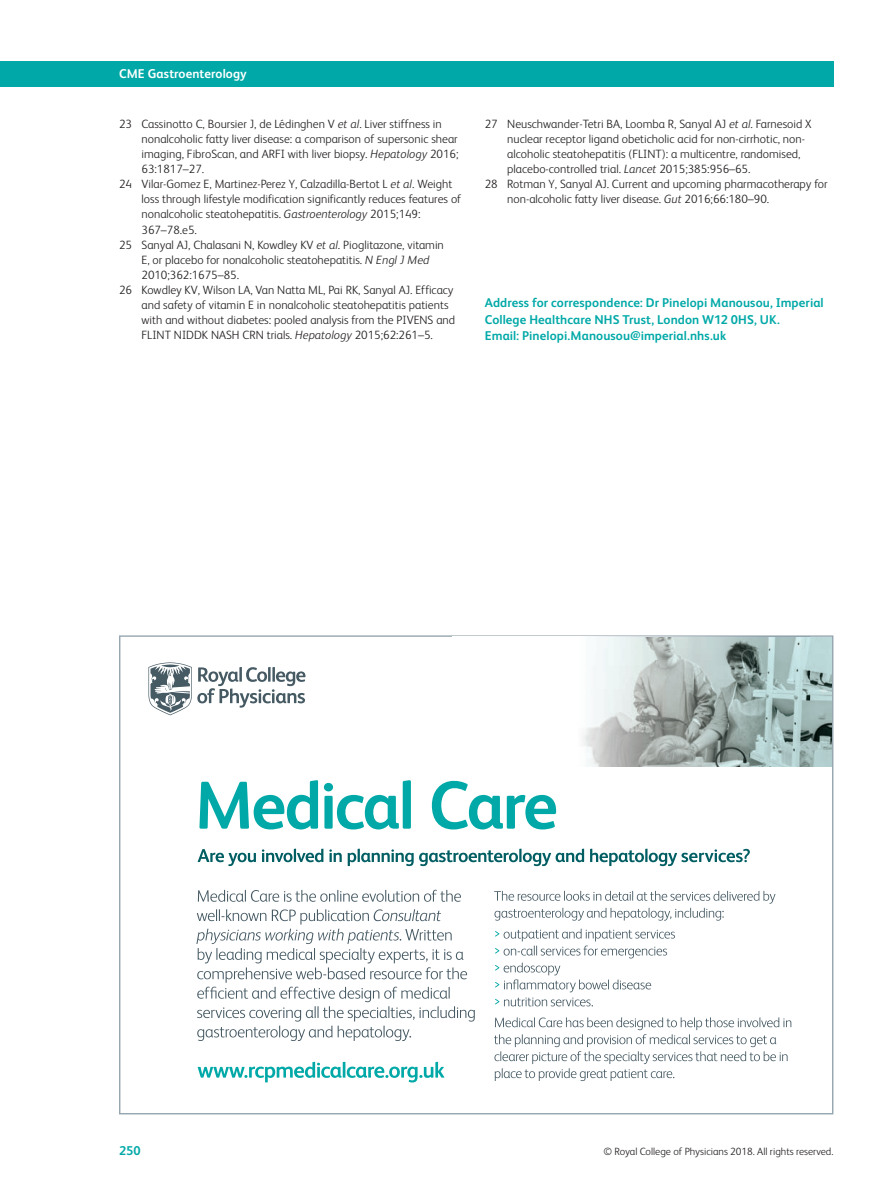
<style>
.page{position:relative;width:893px;height:1191px;background:#fff}
.page>*{position:absolute;margin:0;border:0;box-sizing:border-box;transform-origin:0 0}
.t1{font:700 12.75px/16.5px "FS Albert";letter-spacing:.01em;color:#00a9a7}
.t2{font:700 12.75px "FS Albert";letter-spacing:.005em;color:#fff}
.t3{font:300 12px "FS Albert";color:#231f20}
.t4{font:300 10.5px "FS Albert";color:#231f20}
.s1{font-style:italic}
</style>
<div class="page">
<div style="left:0;top:62px;width:833px;height:25px;background:#00a9a7"></div>
<svg style="left:119px;top:635px;width:714px;height:479px"></svg>
<svg style="left:148px;top:662px;width:157px;height:53px"></svg>
<svg style="left:494px;top:890px;width:281px;height:30px"></svg>
<svg style="left:495px;top:928px;width:180px;height:78px"></svg>
<svg style="left:494px;top:1017px;width:297px;height:64px"></svg>
<svg style="left:199px;top:780px;width:357px;height:49px"></svg>
<svg style="left:198px;top:848px;width:552px;height:18px"></svg>
<svg style="left:198px;top:889px;width:263px;height:12px"></svg>
<svg style="left:196px;top:909px;width:279px;height:132px"></svg>
<svg style="left:198px;top:1061px;width:246px;height:21px"></svg>
<img style="left:810px;top:637px;width:21px;height:129px">
<svg style="left:453px;top:638px;width:357px;height:131px"></svg>
<hr style="left:453px;top:637px;width:357px;height:1px;background:#fff">
<svg style="left:474px;top:637px;width:336px;height:1px"></svg>
<p class="t2" style="left:119px;top:68px;width:129px">CME Gastroenterology</p>
<p class="t3" style="left:119px;top:120px;width:324px">23 Cassinotto C , Boursier J , de Lédinghen V <span class="s1">et al</span> . Liver stiffness in</p>
<p class="t3" style="left:142px;top:135px;width:318px">nonalcoholic fatty liver disease: a comparison of supersonic shear</p>
<p class="t3" style="left:142px;top:150px;width:318px">imaging, FibroScan, and ARFI with liver biopsy . <span class="s1">Hepatology</span> 2016 ;</p>
<p class="t3" style="left:142px;top:165px;width:64px">63 : 1817 – 27 .</p>
<p class="t3" style="left:119px;top:180px;width:335px">24 Vilar-Gomez E , Martinez-Perez Y , Calzadilla-Bertot L <span class="s1">et al</span> . Weight</p>
<p class="t3" style="left:142px;top:195px;width:321px">loss through lifestyle modification significantly reduces features of</p>
<p class="t3" style="left:142px;top:210px;width:281px">nonalcoholic steatohepatitis . <span class="s1">Gastroenterology</span> 2015 ; 149 :</p>
<p class="t3" style="left:142px;top:225px;width:57px">367 – 78.e5 .</p>
<p class="t3" style="left:119px;top:240px;width:326px">25 Sanyal AJ , Chalasani N , Kowdley KV <span class="s1">et al</span> . Pioglitazone, vitamin</p>
<p class="t3" style="left:142px;top:255px;width:289px">E, or placebo for nonalcoholic steatohepatitis . <span class="s1">N Engl J Med</span></p>
<p class="t3" style="left:142px;top:270px;width:99px">2010 ; 362 : 1675 – 85 .</p>
<p class="t3" style="left:119px;top:285px;width:336px">26 Kowdley KV , Wilson LA , Van Natta ML , Pai RK , Sanyal AJ . Efficacy</p>
<p class="t3" style="left:142px;top:300px;width:308px">and safety of vitamin E in nonalcoholic steatohepatitis patients</p>
<p class="t3" style="left:142px;top:315px;width:315px">with and without diabetes: pooled analysis from the PIVENS and</p>
<p class="t3" style="left:142px;top:330px;width:293px">FLINT NIDDK NASH CRN trials . <span class="s1">Hepatology</span> 2015 ; 62 : 261 – 5 .</p>
<p class="t3" style="left:485px;top:120px;width:328px">27 Neuschwander-Tetri BA , Loomba R , Sanyal AJ <span class="s1">et al</span> . Farnesoid X</p>
<p class="t3" style="left:507px;top:135px;width:299px">nuclear receptor ligand obeticholic acid for non-cirrhotic, non-</p>
<p class="t3" style="left:507px;top:150px;width:295px">alcoholic steatohepatitis (FLINT): a multicentre, randomised,</p>
<p class="t3" style="left:507px;top:165px;width:245px">placebo-controlled trial . <span class="s1">Lancet</span> 2015 ; 385 : 956 – 65 .</p>
<p class="t3" style="left:485px;top:180px;width:344px">28 Rotman Y , Sanyal AJ . Current and upcoming pharmacotherapy for</p>
<p class="t3" style="left:507px;top:195px;width:263px">non-alcoholic fatty liver disease . <span class="s1">Gut</span> 2016 ; 66 : 180 – 90 .</p>
<p class="t1" style="left:485px;top:296px;width:340px">Address for correspondence: Dr Pinelopi Manousou, Imperial<br>College Healthcare NHS Trust, London W12 0HS, UK.<br>Email: Pinelopi.Manousou@imperial.nhs.uk</p>
<p class="t1" style="left:119px;top:1143px;width:23px">250</p>
<p class="t4" style="left:604px;top:1147px;width:231px">© Royal College of Physicians 2018. All rights reserved.</p>
</div>
